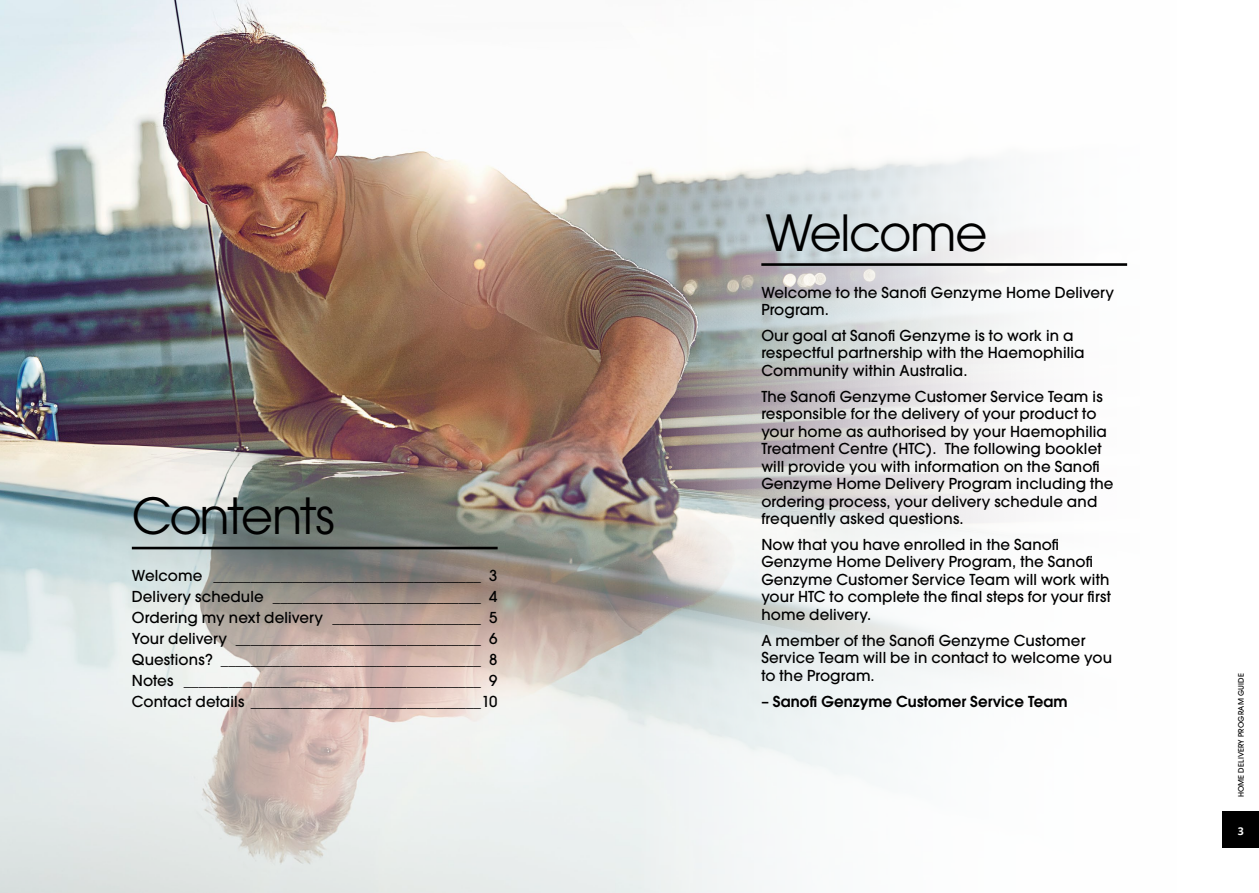
<style>
.page{position:relative;width:1259px;height:893px;background:#fff}
.page>*{position:absolute;margin:0;border:0;box-sizing:border-box;transform-origin:0 0}
.t1{font:49.5px "Avant Garde";letter-spacing:-.04em;color:#000}
.Body_Copy_BASIC{font:500 15px/17.4px "Avant Garde";letter-spacing:.005em;color:#000}
.t2{font:600 15px "Avant Garde";color:#000}
.t3{font:700 10.5px "Noto Sans";color:#fff}
.t4{font:500 7.5px "Avant Garde";letter-spacing:.02em;color:#000}
.s1{font-weight:500}
</style>
<div class="page">
<img style="left:0;top:0;width:630px;height:365px">
<img style="left:0;top:365px;width:630px;height:528px">
<svg style="left:630px;top:157px;width:498px;height:736px"></svg>
<hr style="left:761px;top:263px;width:366px;height:3px;background:#000">
<hr style="left:132px;top:547px;width:365px;height:2px;background:#000">
<svg style="left:761px;top:266px;width:63px;height:23px"></svg>
<svg style="left:761px;top:251px;width:63px;height:12px"></svg>
<svg style="left:131px;top:707px;width:660px;height:26px;fill:#ecf0ef"></svg>
<svg style="left:135px;top:549px;width:63px;height:11px"></svg>
<div style="left:1222px;top:811px;width:37px;height:37px;background:#000"></div>
<p class="t1" style="left:132px;top:487px;width:204px">Contents</p>
<p class="Body_Copy_BASIC" style="left:132px;top:567px;width:367px">Welcome ____________________________________ 3</p>
<p class="Body_Copy_BASIC" style="left:132px;top:588px;width:367px">Delivery schedule ____________________________ 4</p>
<p class="Body_Copy_BASIC" style="left:132px;top:609px;width:367px">Ordering my next delivery ____________________ 5</p>
<p class="Body_Copy_BASIC" style="left:132px;top:630px;width:367px">Your delivery _________________________________ 6</p>
<p class="Body_Copy_BASIC" style="left:132px;top:651px;width:367px">Questions? ___________________________________ 8</p>
<p class="Body_Copy_BASIC" style="left:132px;top:672px;width:367px">Notes ________________________________________ 9</p>
<p class="Body_Copy_BASIC" style="left:132px;top:693px;width:367px">Contact details _______________________________10</p>
<p class="t1" style="left:765px;top:204px;width:223px">Welcome</p>
<p class="Body_Copy_BASIC" style="left:761px;top:283px;width:354px">Welcome to the Sanofi Genzyme Home Delivery<br>Program.</p>
<p class="Body_Copy_BASIC" style="left:761px;top:327px;width:325px">Our goal at Sanofi Genzyme is to work in a respectful partnership with the Haemophilia<br>Community within Australia.</p>
<p class="Body_Copy_BASIC" style="left:761px;top:388px;width:354px">The Sanofi Genzyme Customer Service Team is responsible for the delivery of your product to your home as authorised by your Haemophilia Treatment Centre (HTC). The following booklet will provide you with information on the Sanofi Genzyme Home Delivery Program including the ordering process, your delivery schedule and frequently asked questions.</p>
<p class="Body_Copy_BASIC" style="left:761px;top:536px;width:351px">Now that you have enrolled in the Sanofi Genzyme Home Delivery Program, the Sanofi Genzyme Customer Service Team will work with your HTC to complete the final steps for your first home delivery.</p>
<p class="Body_Copy_BASIC" style="left:761px;top:632px;width:352px">A member of the Sanofi Genzyme Customer<br>Service Team will be in contact to welcome you to the Program.</p>
<p class="t2" style="left:761px;top:691px;width:308px"><span class="s1">–</span> Sanofi Genzyme Customer Service Team</p>
<p class="t4" style="left:1236px;top:797px;width:126px;rotate:-90deg">HOME DELIVERY PROGRAM GUIDE</p>
<p class="t3" style="left:1237px;top:824px;width:8px">3</p>
</div>
